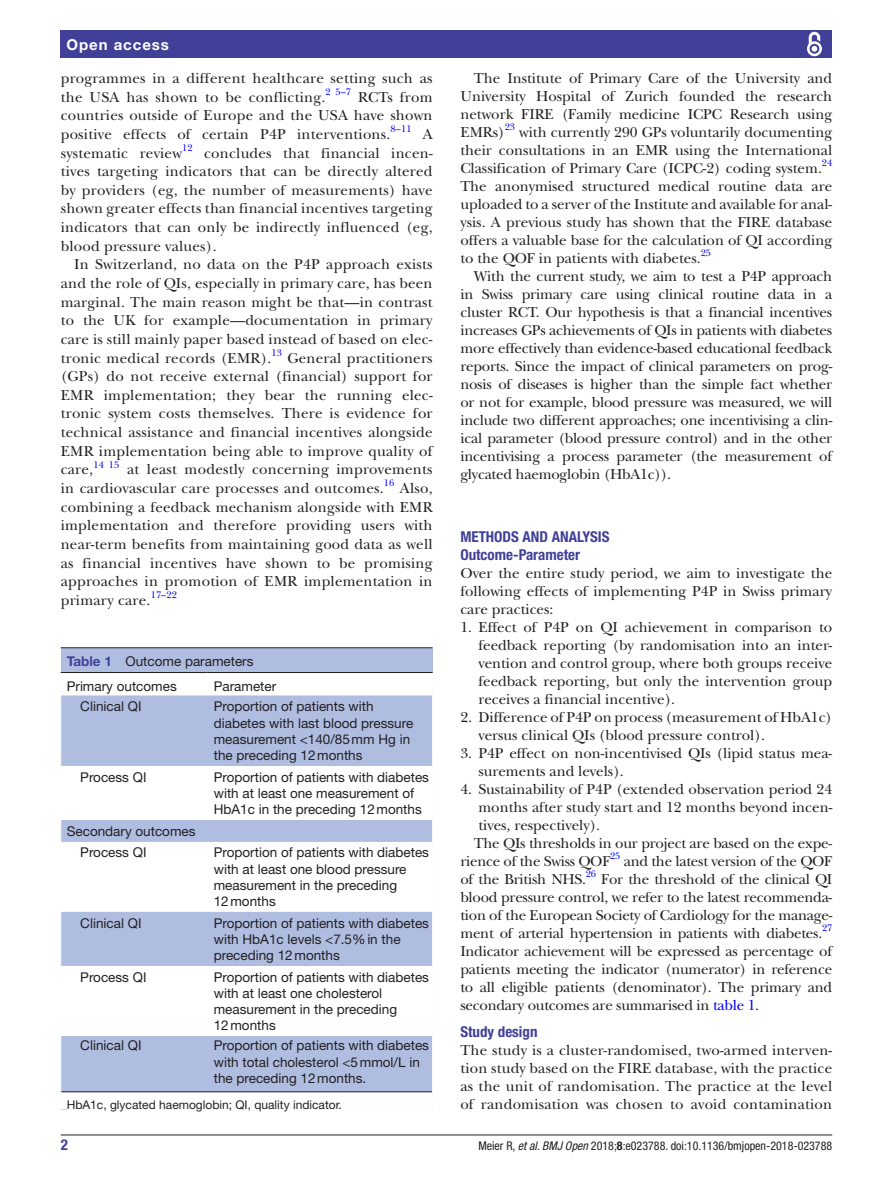
<style>
.page{position:relative;width:893px;height:1191px;background:#fff}
.page>*{position:absolute;margin:0;border:0;box-sizing:border-box;transform-origin:0 0}
.t1{font:15px/18px "New Baskerville";color:#231f20;text-align:justify}
.t2{font:700 condensed 15px/18px "Helvetica Neue LT Std";color:#414099}
.t3{font:700 15px "Helvetica Neue LT Std";letter-spacing:.065em;color:#fff}
.t4{font:13.5px/16.2px "Helvetica Neue LT Std";color:#231f20}
.t5{font:condensed 12px "Helvetica Neue LT Std";color:#231f20}
.t6{font:12px "Helvetica Neue LT Std";color:#231f20}
.t7{font:9.9px "New Baskerville";letter-spacing:.015em;color:#00f}
.s1{font-weight:700;color:#414099}
.s2{color:#00f}
.s3{font-style:italic}
.s4{font-weight:700}
</style>
<div class="page">
<hr style="left:61px;top:1134px;width:771px;height:1px;background:#231f20">
<div style="left:61px;top:31px;width:771px;height:27px;background:#414099"></div>
<svg style="left:807px;top:31px;width:15px;height:26px"></svg>
<div style="left:61px;top:648px;width:372px;height:461px;background:#afbde1"></div>
<hr style="left:61px;top:647px;width:372px;height:1px;background:#231f20">
<div style="left:61px;top:673px;width:371px;height:436px;background:#fff"></div>
<svg style="left:61px;top:695px;width:371px;height:396px"></svg>
<hr style="left:61px;top:672px;width:147px;height:1px;background:#231f20">
<hr style="left:208px;top:672px;width:225px;height:1px;background:#231f20">
<hr style="left:61px;top:1091px;width:147px;height:1px;background:#231f20">
<hr style="left:208px;top:1091px;width:224px;height:1px;background:#231f20">
<svg style="left:432px;top:673px;width:1px;height:22px"></svg>
<hr style="left:432px;top:695px;width:1px;height:71px;background:#fff">
<hr style="left:432px;top:766px;width:1px;height:54px;background:#fff">
<svg style="left:432px;top:820px;width:1px;height:21px"></svg>
<hr style="left:432px;top:841px;width:1px;height:71px;background:#fff">
<hr style="left:432px;top:912px;width:1px;height:54px;background:#fff">
<hr style="left:432px;top:966px;width:1px;height:70px;background:#fff">
<hr style="left:432px;top:1036px;width:1px;height:55px;background:#fff">
<svg style="left:432px;top:1091px;width:1px;height:17px"></svg>
<hr style="left:67px;top:1108px;width:366px;height:2px;background:#fff">
<p class="t3" style="left:66px;top:35px;width:104px">Open access</p>
<p class="t1" style="left:61px;top:69px;width:373px;line-height:18.6px">programmes in a different healthcare setting such as the USA has shown to be conflicting.<sup>2</sup> <sup>5–7</sup></p>
<p class="t1" style="left:61px;top:88px;width:373px;line-height:18.6px;text-indent:297px">RCTs from countries outside of Europe and the USA have shown positive effects of certain P4P interventions.</p>
<p class="t7" style="left:391px;top:123px;width:22px">8–11</p>
<p class="t1" style="left:423px;top:125px;width:11px">A</p>
<p class="t1" style="left:61px;top:144px;width:123px">systematic review</p>
<p class="t7" style="left:182px;top:142px;width:12px">12</p>
<p class="t1" style="left:61px;top:143px;width:373px;line-height:18.6px;text-indent:143px">concludes that financial incen&shy;tives targeting indicators that can be directly altered by providers (eg, the number of measurements) have shown greater effects than financial incentives targeting indicators that can only be indirectly influenced (eg, blood pressure values).</p>
<p class="t1" style="left:61px;top:255px;width:373px;line-height:18.6px;text-indent:14px">In Switzerland, no data on the P4P approach exists and the role of QIs, especially in primary care, has been marginal. The main reason might be that—in contrast to the UK for example—documentation in primary care is still mainly paper based instead of based on elec&shy;tronic medical records (EMR).<sup>13</sup> General practitioners (GPs) do not receive external (financial) support for EMR implementation; they bear the running elec&shy;tronic system costs themselves. There is evidence for technical assistance and financial incentives alongside EMR implementation being able to improve quality of care,</p>
<p class="t7" style="left:93px;top:458px;width:28px">14 15</p>
<p class="t1" style="left:61px;top:460px;width:373px;line-height:18.6px;text-indent:66px">at least modestly concerning improvements in cardiovascular care processes and outcomes.</p>
<p class="t7" style="left:384px;top:477px;width:12px">16</p>
<p class="t1" style="left:61px;top:479px;width:373px;line-height:18.6px;text-indent:339px">Also, combining a feedback mechanism alongside with EMR implementation and therefore providing users with near-term benefits from maintaining good data as well as financial incentives have shown to be promising approaches in promotion of EMR implementation in primary care.</p>
<p class="t7" style="left:151px;top:589px;width:28px">17–22</p>
<p class="t4" style="left:67px;top:648px;width:188px;line-height:25px"><span class="s1">Table 1</span> Outcome parameters<br>Primary outcomes</p>
<p class="t4" style="left:214px;top:678px;width:64px">Parameter</p>
<p class="t4" style="left:80px;top:698px;width:63px">Clinical QI</p>
<p class="t4" style="left:214px;top:698px;width:201px">Proportion of patients with diabetes with last blood pressure measurement &lt;140/85mm Hg in the preceding 12months</p>
<p class="t4" style="left:80px;top:768px;width:68px">Process QI</p>
<p class="t4" style="left:214px;top:768px;width:217px">Proportion of patients with diabetes with at least one measurement of<br>HbA1c in the preceding 12months</p>
<p class="t4" style="left:80px;top:820px;width:117px;line-height:21.6px;text-indent:-14px">Secondary outcomes<br>Process QI</p>
<p class="t4" style="left:214px;top:844px;width:217px">Proportion of patients with diabetes with at least one blood pressure measurement in the preceding<br>12months</p>
<p class="t4" style="left:80px;top:914px;width:63px">Clinical QI</p>
<p class="t4" style="left:214px;top:914px;width:217px">Proportion of patients with diabetes with HbA1c levels &lt;7.5%in the preceding 12months</p>
<p class="t4" style="left:80px;top:968px;width:68px">Process QI</p>
<p class="t4" style="left:214px;top:968px;width:217px">Proportion of patients with diabetes with at least one cholesterol measurement in the preceding<br>12months</p>
<p class="t4" style="left:80px;top:1037px;width:63px">Clinical QI</p>
<p class="t4" style="left:214px;top:1037px;width:217px">Proportion of patients with diabetes with total cholesterol &lt;5mmol/L in the preceding 12months.</p>
<p class="t6" style="left:67px;top:1098px;width:277px">HbA1c, glycated haemoglobin; QI, quality indicator.</p>
<p class="t1" style="left:460px;top:69px;width:373px;text-indent:14px">The Institute of Primary Care of the University and University Hospital of Zurich founded the research network FIRE (Family medicine ICPC Research using EMRs)</p>
<p class="t7" style="left:505px;top:121px;width:12px">23</p>
<p class="t1" style="left:460px;top:123px;width:373px;text-indent:59px">with currently 290 GPs voluntarily documenting their consultations in an EMR using the International Classification of Primary Care (ICPC-2) coding system.</p>
<p class="t7" style="left:822px;top:157px;width:12px">24</p>
<p class="t1" style="left:460px;top:177px;width:373px">The anonymised structured medical routine data are uploaded to a server of the Institute and available for anal&shy;ysis. A previous study has shown that the FIRE database offers a valuable base for the calculation of QI according to the QOF in patients with diabetes.</p>
<p class="t7" style="left:701px;top:247px;width:12px">25</p>
<p class="t1" style="left:460px;top:267px;width:373px;text-indent:14px">With the current study, we aim to test a P4P approach in Swiss primary care using clinical routine data in a cluster RCT. Our hypothesis is that a financial incentives increases GPs achievements of QIs in patients with diabetes more effectively than evidence-based educational feedback reports. Since the impact of clinical parameters on prog&shy;nosis of diseases is higher than the simple fact whether or not for example, blood pressure was measured, we will include two different approaches; one incentivising a clin&shy;ical parameter (blood pressure control) and in the other incentivising a process parameter (the measurement of glycated haemoglobin (HbA1c)).</p>
<p class="t2" style="left:460px;top:527px;width:151px">Methods and analysis<br>Outcome-Parameter</p>
<p class="t1" style="left:460px;top:564px;width:373px">Over the entire study period, we aim to investigate the following effects of implementing P4P in Swiss primary care practices:</p>
<p class="t1" style="left:478px;top:618px;width:355px;text-indent:-18px">1. Effect of P4P on QI achievement in comparison to feedback reporting (by randomisation into an inter&shy;vention and control group, where both groups receive feedback reporting, but only the intervention group receives a financial incentive).</p>
<p class="t1" style="left:478px;top:708px;width:355px;text-indent:-18px">2. Difference of P4P on process (measurement of HbA1c) versus clinical QIs (blood pressure control).</p>
<p class="t1" style="left:478px;top:744px;width:355px;text-indent:-18px">3. P4P effect on non-incentivised QIs (lipid status mea&shy;surements and levels).</p>
<p class="t1" style="left:460px;top:780px;width:373px">4. Sustainability of P4P (extended observation period 24</p>
<p class="t1" style="left:478px;top:798px;width:355px">months after study start and 12 months beyond incen-</p>
<p class="t1" style="left:478px;top:816px;width:123px">tives, respectively).</p>
<p class="t1" style="left:474px;top:834px;width:360px">The QIs thresholds in our project are based on the expe-</p>
<p class="t1" style="left:460px;top:852px;width:373px">rience of the Swiss QOF<sup>25</sup> and the latest version of the QOF</p>
<p class="t1" style="left:460px;top:870px;width:127px">of the British NHS.</p>
<p class="t7" style="left:586px;top:868px;width:12px">26</p>
<p class="t1" style="left:460px;top:870px;width:373px;text-indent:141px">For the threshold of the clinical QI blood pressure control, we refer to the latest recommenda&shy;tion of the European Society of Cardiology for the manage&shy;ment of arterial hypertension in patients with diabetes.</p>
<p class="t7" style="left:822px;top:922px;width:12px">27</p>
<p class="t1" style="left:460px;top:942px;width:373px">Indicator achievement will be expressed as percentage of patients meeting the indicator (numerator) in reference to all eligible patients (denominator). The primary and secondary outcomes are summarised in <span class="s2">table 1</span>.</p>
<p class="t2" style="left:460px;top:1022px;width:79px">Study design</p>
<p class="t1" style="left:460px;top:1041px;width:373px">The study is a cluster-randomised, two-armed interven&shy;tion study based on the FIRE database, with the practice as the unit of randomisation. The practice at the level of randomisation was chosen to avoid contamination</p>
<p class="t2" style="left:61px;top:1135px;width:9px">2</p>
<p class="t5" style="left:478px;top:1138px;width:355px">Meier R, <span class="s3">et al</span>. <span class="s3">BMJ Open</span> 2018;<span class="s4">8</span>:e023788. doi:10.1136/bmjopen-2018-023788</p>
</div>
